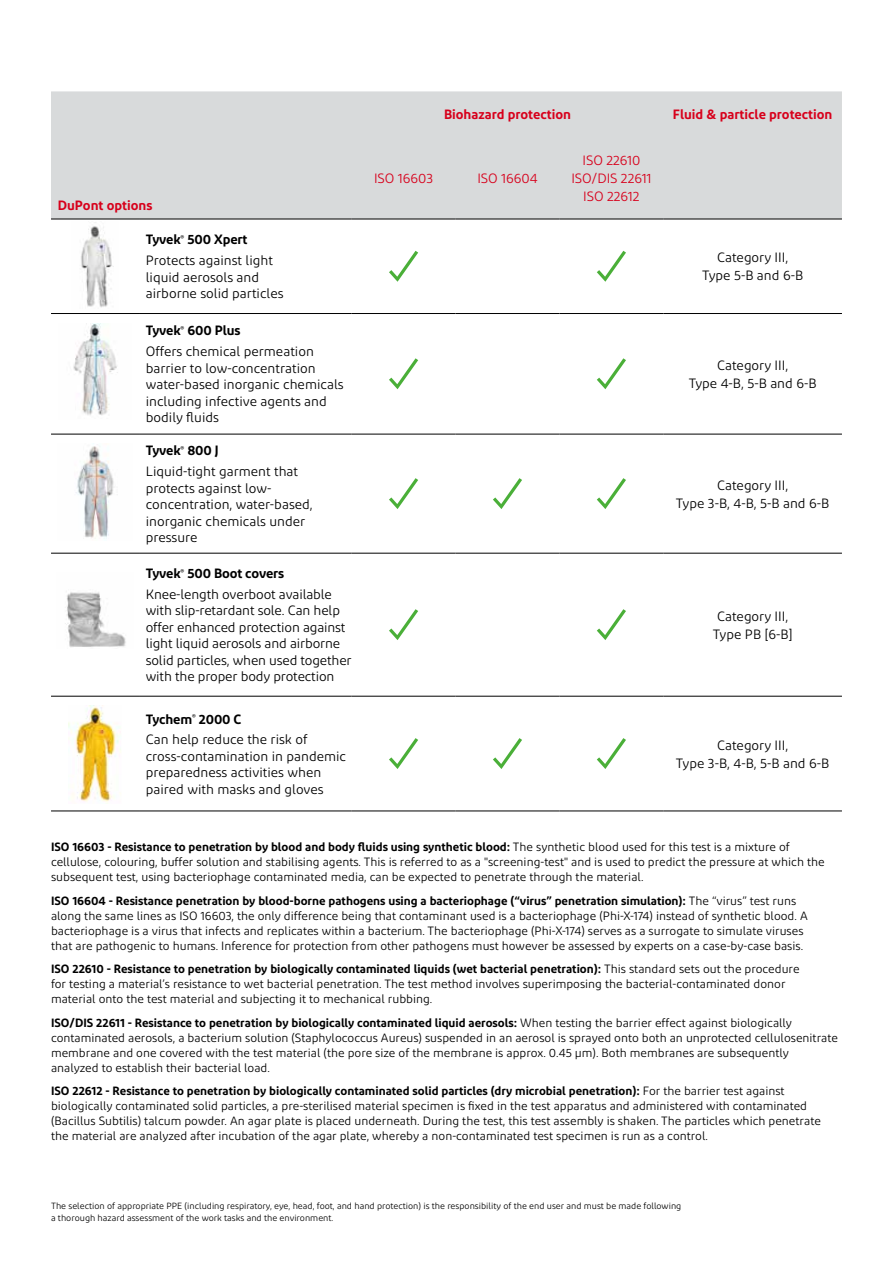
<style>
.page{position:relative;width:893px;height:1263px;background:#fff}
.page>*{position:absolute;margin:0;border:0;box-sizing:border-box;transform-origin:0 0}
.t1{font:13.5px/16.5px "Diodrum";color:#000}
.t2{font:600 13.5px "Diodrum";color:#d7001b}
.t3{font:13.5px/18px "Diodrum";color:#d7001b;text-align:center}
.t4{font:12px/15px "Diodrum";color:#000}
.t5{font:9px/12px "Diodrum";color:#000}
.s1{font-weight:600}
</style>
<div class="page">
<div style="left:51px;top:91px;width:791px;height:128px;background:#d8dadb"></div>
<hr style="left:51px;top:219px;width:88px;height:1px;background:#000">
<hr style="left:139px;top:219px;width:213px;height:1px;background:#000">
<hr style="left:352px;top:219px;width:104px;height:1px;background:#000">
<hr style="left:456px;top:219px;width:103px;height:1px;background:#000">
<hr style="left:559px;top:219px;width:104px;height:1px;background:#000">
<hr style="left:663px;top:219px;width:179px;height:1px;background:#000">
<hr style="left:51px;top:313px;width:88px;height:1px;background:#000">
<hr style="left:139px;top:313px;width:213px;height:1px;background:#000">
<hr style="left:352px;top:313px;width:104px;height:1px;background:#000">
<hr style="left:456px;top:313px;width:103px;height:1px;background:#000">
<hr style="left:559px;top:313px;width:104px;height:1px;background:#000">
<hr style="left:663px;top:313px;width:179px;height:1px;background:#000">
<hr style="left:51px;top:434px;width:88px;height:1px;background:#000">
<hr style="left:139px;top:434px;width:213px;height:1px;background:#000">
<hr style="left:352px;top:434px;width:104px;height:1px;background:#000">
<hr style="left:456px;top:434px;width:103px;height:1px;background:#000">
<hr style="left:559px;top:434px;width:104px;height:1px;background:#000">
<hr style="left:663px;top:434px;width:179px;height:1px;background:#000">
<hr style="left:51px;top:553px;width:88px;height:1px;background:#000">
<hr style="left:139px;top:553px;width:213px;height:1px;background:#000">
<hr style="left:51px;top:696px;width:88px;height:1px;background:#000">
<hr style="left:139px;top:696px;width:213px;height:1px;background:#000">
<hr style="left:51px;top:810px;width:88px;height:1px;background:#000">
<hr style="left:139px;top:810px;width:213px;height:1px;background:#000">
<hr style="left:352px;top:810px;width:104px;height:1px;background:#000">
<hr style="left:456px;top:810px;width:103px;height:1px;background:#000">
<hr style="left:559px;top:810px;width:104px;height:1px;background:#000">
<hr style="left:663px;top:810px;width:179px;height:1px;background:#000">
<hr style="left:352px;top:553px;width:104px;height:1px;background:#000">
<hr style="left:456px;top:553px;width:103px;height:1px;background:#000">
<hr style="left:559px;top:553px;width:104px;height:1px;background:#000">
<hr style="left:663px;top:553px;width:179px;height:1px;background:#000">
<hr style="left:352px;top:696px;width:104px;height:1px;background:#000">
<hr style="left:456px;top:696px;width:103px;height:1px;background:#000">
<hr style="left:559px;top:696px;width:104px;height:1px;background:#000">
<hr style="left:663px;top:696px;width:179px;height:1px;background:#000">
<img style="left:81px;top:222px;width:33px;height:86px">
<svg style="left:389px;top:251px;width:29px;height:31px"></svg>
<svg style="left:597px;top:251px;width:29px;height:31px"></svg>
<img style="left:73px;top:324px;width:45px;height:91px">
<svg style="left:389px;top:358px;width:29px;height:31px"></svg>
<svg style="left:597px;top:358px;width:29px;height:31px"></svg>
<img style="left:76px;top:446px;width:38px;height:93px">
<svg style="left:389px;top:478px;width:29px;height:31px"></svg>
<svg style="left:493px;top:478px;width:29px;height:31px"></svg>
<svg style="left:597px;top:478px;width:29px;height:31px"></svg>
<img style="left:65px;top:592px;width:61px;height:55px">
<svg style="left:389px;top:609px;width:29px;height:31px"></svg>
<svg style="left:597px;top:609px;width:29px;height:31px"></svg>
<img style="left:69px;top:705px;width:52px;height:97px">
<svg style="left:389px;top:738px;width:29px;height:31px"></svg>
<svg style="left:493px;top:738px;width:29px;height:31px"></svg>
<svg style="left:597px;top:738px;width:29px;height:31px"></svg>
<p class="t2" style="left:58px;top:197px;width:96px">DuPont options</p>
<p class="t1" style="left:146px;top:229px;width:129px;line-height:20.7px"><span class="s1">Tyvek</span><sup>®</sup> <span class="s1">500 Xpert<br></span>Protects against light</p>
<p class="t1" style="left:146px;top:268px;width:139px">liquid aerosols and airborne solid particles</p>
<p class="t2" style="left:444px;top:106px;width:128px">Biohazard protection</p>
<p class="t2" style="left:673px;top:106px;width:161px">Fluid &amp; particle protection</p>
<p class="t3" style="left:374px;top:169px;width:61px">ISO 16603</p>
<p class="t3" style="left:477px;top:169px;width:62px">ISO 16604</p>
<p class="t3" style="left:571px;top:151px;width:82px">ISO 22610<br>ISO/DIS 22611<br>ISO 22612</p>
<p class="t1" style="left:702px;top:248px;width:103px;line-height:18px;text-align:center">Category III,<br>Type 5-B and 6-B</p>
<p class="t1" style="left:146px;top:320px;width:170px;line-height:20.7px"><span class="s1">Tyvek</span><sup>®</sup> <span class="s1">600 Plus<br></span>Offers chemical permeation</p>
<p class="t1" style="left:146px;top:359px;width:199px">barrier to low-concentration water-based inorganic chemicals including infective agents and bodily fluids</p>
<p class="t1" style="left:689px;top:356px;width:129px;line-height:18px;text-align:center">Category III,<br>Type 4-B, 5-B and 6-B</p>
<p class="t1" style="left:146px;top:440px;width:154px;line-height:20.7px"><span class="s1">Tyvek</span><sup>®</sup> <span class="s1">800 J<br></span>Liquid-tight garment that</p>
<p class="t1" style="left:146px;top:479px;width:168px">protects against low&shy;concentration, water-based, inorganic chemicals under pressure</p>
<p class="t1" style="left:676px;top:476px;width:155px;line-height:18px;text-align:center">Category III,<br>Type 3-B, 4-B, 5-B and 6-B</p>
<p class="t1" style="left:146px;top:563px;width:188px;line-height:20.7px"><span class="s1">Tyvek</span><sup>®</sup> <span class="s1">500 Boot covers<br></span>Knee-length overboot available</p>
<p class="t1" style="left:146px;top:602px;width:207px">with slip-retardant sole. Can help offer enhanced protection against light liquid aerosols and airborne solid particles, when used together with the proper body protection</p>
<p class="t1" style="left:713px;top:607px;width:81px;line-height:18px;text-align:center">Category III,<br>Type PB [6-B]</p>
<p class="t1" style="left:146px;top:708px;width:163px;line-height:20.7px"><span class="s1">Tychem</span><sup>®</sup> <span class="s1">2000 C<br></span>Can help reduce the risk of</p>
<p class="t1" style="left:146px;top:747px;width:202px">cross-contamination in pandemic preparedness activities when paired with masks and gloves</p>
<p class="t1" style="left:676px;top:736px;width:155px;line-height:18px;text-align:center">Category III,<br>Type 3-B, 4-B, 5-B and 6-B</p>
<p class="t4" style="left:51px;top:839px;width:775px"><span class="s1">ISO 16603 - Resistance to penetration by blood and body fluids using synthetic blood:</span> The synthetic blood used for this test is a mixture of cellulose, colouring, buffer solution and stabilising agents. This is referred to as a "screening-test" and is used to predict the pressure at which the subsequent test, using bacteriophage contaminated media, can be expected to penetrate through the material.</p>
<p class="t4" style="left:51px;top:893px;width:758px"><span class="s1">ISO 16604 - Resistance penetration by blood-borne pathogens using a bacteriophage (“virus” penetration simulation):</span> The “virus” test runs along the same lines as ISO 16603, the only difference being that contaminant used is a bacteriophage (Phi-X-174) instead of synthetic blood. A bacteriophage is a virus that infects and replicates within a bacterium. The bacteriophage (Phi-X-174) serves as a surrogate to simulate viruses that are pathogenic to humans. Inference for protection from other pathogens must however be assessed by experts on a case-by-case basis.</p>
<p class="t4" style="left:51px;top:961px;width:750px"><span class="s1">ISO 22610 - Resistance to penetration by biologically contaminated liquids (wet bacterial penetration):</span> This standard sets out the procedure for testing a material’s resistance to wet bacterial penetration. The test method involves superimposing the bacterial-contaminated donor material onto the test material and subjecting it to mechanical rubbing.</p>
<p class="t4" style="left:51px;top:1015px;width:788px"><span class="s1">ISO/DIS 22611 - Resistance to penetration by biologically contaminated liquid aerosols:</span> When testing the barrier effect against biologically contaminated aerosols, a bacterium solution (Staphylococcus Aureus) suspended in an aerosol is sprayed onto both an unprotected cellulosenitrate membrane and one covered with the test material (the pore size of the membrane is approx. 0.45 µm). Both membranes are subsequently analyzed to establish their bacterial load.</p>
<p class="t4" style="left:51px;top:1083px;width:771px"><span class="s1">ISO 22612 - Resistance to penetration by biologically contaminated solid particles (dry microbial penetration):</span> For the barrier test against biologically contaminated solid particles, a pre-sterilised material specimen is fixed in the test apparatus and administered with contaminated (Bacillus Subtilis) talcum powder. An agar plate is placed underneath. During the test, this test assembly is shaken. The particles which penetrate the material are analyzed after incubation of the agar plate, whereby a non-contaminated test specimen is run as a control.</p>
<p class="t5" style="left:51px;top:1200px;width:632px">The selection of appropriate PPE (including respiratory, eye, head, foot, and hand protection) is the responsibility of the end user and must be made following a thorough hazard assessment of the work tasks and the environment.</p>
</div>
